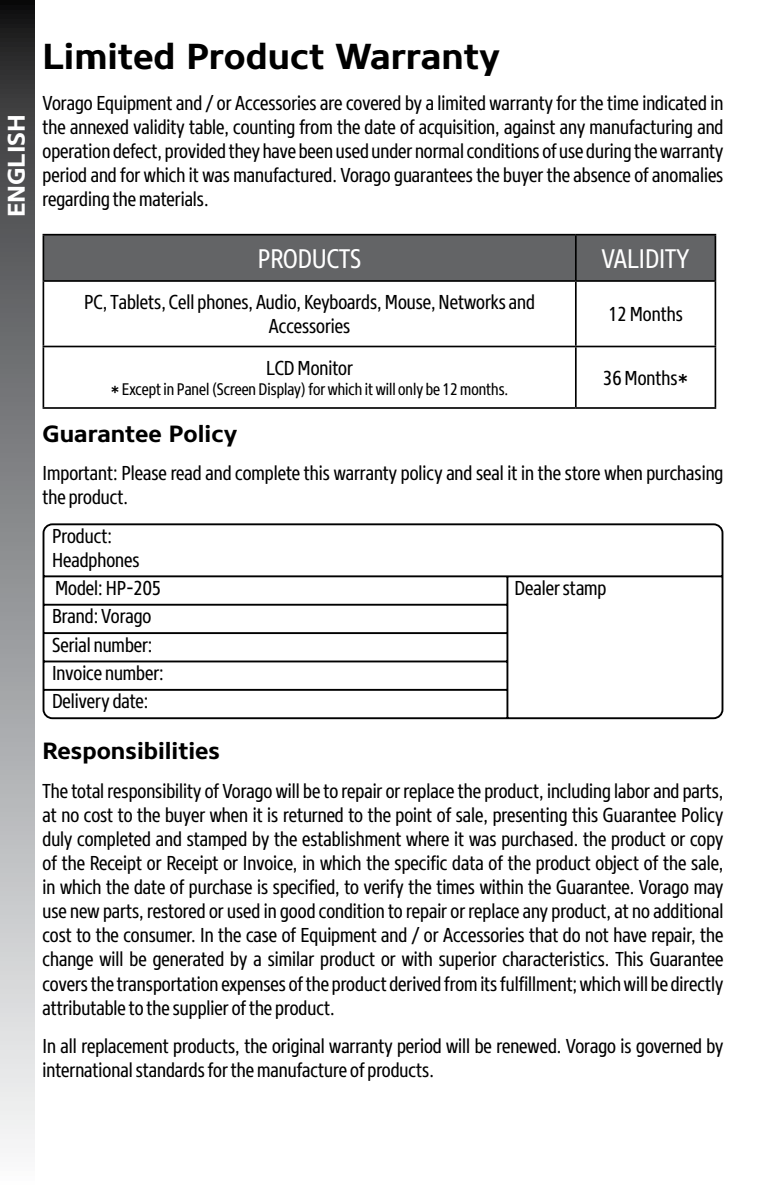
<style>
.page{position:relative;width:766px;height:1191px;background:#fff}
.page>*{position:absolute;margin:0;border:0;box-sizing:border-box;transform-origin:0 0}
.t1{font:700 36px "Core Sans N65";color:#000}
.t2{font:26.7px "Core Sans N47 Cn";color:#fff}
.t3{font:700 24px "Core Sans N65";color:#fff}
.t4{font:700 23.4px "Core Sans N65";color:#000}
.t5{font:20.1px/24px "Core Sans N47 Cn";color:#000}
.t6{font:16.8px "Core Sans N47 Cn";color:#000}
</style>
<div class="page">
<svg style="left:0;top:0;width:35px;height:1148px;background:#8f9092"></svg>
<div style="left:44px;top:235px;width:670px;height:45px;background:#636466"></div>
<hr style="left:43px;top:234px;width:532px;height:1px;background:#000">
<hr style="left:43px;top:235px;width:1px;height:45px;background:#000">
<hr style="left:575px;top:234px;width:141px;height:1px;background:#000">
<hr style="left:575px;top:235px;width:1px;height:45px;background:#000">
<hr style="left:714px;top:235px;width:2px;height:45px;background:#000">
<hr style="left:43px;top:280px;width:532px;height:2px;background:#000">
<hr style="left:43px;top:282px;width:1px;height:64px;background:#000">
<hr style="left:575px;top:280px;width:141px;height:2px;background:#000">
<hr style="left:575px;top:282px;width:1px;height:64px;background:#000">
<hr style="left:714px;top:282px;width:2px;height:64px;background:#000">
<hr style="left:43px;top:346px;width:532px;height:1px;background:#000">
<hr style="left:43px;top:347px;width:1px;height:60px;background:#000">
<hr style="left:575px;top:346px;width:141px;height:1px;background:#000">
<hr style="left:575px;top:347px;width:1px;height:60px;background:#000">
<hr style="left:714px;top:347px;width:2px;height:60px;background:#000">
<hr style="left:43px;top:407px;width:532px;height:2px;background:#000">
<hr style="left:575px;top:407px;width:141px;height:2px;background:#000">
<svg style="left:42px;top:523px;width:682px;height:197px"></svg>
<p class="t3" style="left:1px;top:217px;width:105px;rotate:-90deg">ENGLISH</p>
<h1 class="t1" style="left:43px;top:33px;width:459px">Limited Product Warranty</h1>
<p class="t5" style="left:43px;top:91px;width:682px;text-align:justify">Vorago Equipment and / or Accessories are covered by a limited warranty for the time indicated in the annexed validity table, counting from the date of acquisition, against any manufacturing and operation defect, provided they have been used under normal conditions of use during the warranty period and for which it was manufactured. Vorago guarantees the buyer the absence of anomalies regarding the materials.</p>
<h2 class="t2" style="left:258px;top:242px;width:105px">PRODUCTS</h2>
<h2 class="t2" style="left:601px;top:242px;width:90px">VALIDITY</h2>
<p class="t5" style="left:84px;top:290px;width:452px;text-align:center">PC, Tablets, Cell phones, Audio, Keyboards, Mouse, Networks and<br>Accessories</p>
<p class="t5" style="left:608px;top:302px;width:76px">12 Months</p>
<p class="t5" style="left:266px;top:355px;width:88px">LCD Monitor</p>
<p class="t6" style="left:111px;top:378px;width:399px">* Except in Panel (Screen Display) for which it will only be 12 months.</p>
<p class="t5" style="left:603px;top:365px;width:86px">36 Months*</p>
<p class="t4" style="left:43px;top:418px;width:196px">Guarantee Policy</p>
<p class="t5" style="left:43px;top:461px;width:682px">Important: Please read and complete this warranty policy and seal it in the store when purchasing the product.</p>
<p class="t5" style="left:52px;top:523px;width:89px">Product:<br>Headphones</p>
<p class="t5" style="left:55px;top:576px;width:107px">Model: HP-205</p>
<p class="t5" style="left:514px;top:576px;width:93px">Dealer stamp</p>
<p class="t5" style="left:52px;top:602px;width:113px;line-height:28.5px">Brand: Vorago<br>Serial number:<br>Invoice number:<br>Delivery date:</p>
<p class="t4" style="left:43px;top:736px;width:179px">Responsibilities</p>
<p class="t5" style="left:43px;top:778px;width:682px;text-align:justify">The total responsibility of Vorago will be to repair or replace the product, including labor and parts, at no cost to the buyer when it is returned to the point of sale, presenting this Guarantee Policy duly completed and stamped by the establishment where it was purchased. the product or copy of the Receipt or Receipt or Invoice, in which the specific data of the product object of the sale, in which the date of purchase is specified, to verify the times within the Guarantee. Vorago may use new parts, restored or used in good condition to repair or replace any product, at no additional cost to the consumer. In the case of Equipment and / or Accessories that do not have repair, the change will be generated by a similar product or with superior characteristics. This Guarantee covers the transportation expenses of the product derived from its fulfillment; which will be directly attributable to the supplier of the product.</p>
<p class="t5" style="left:43px;top:1033px;width:682px">In all replacement products, the original warranty period will be renewed. Vorago is governed by international standards for the manufacture of products.</p>
</div>
